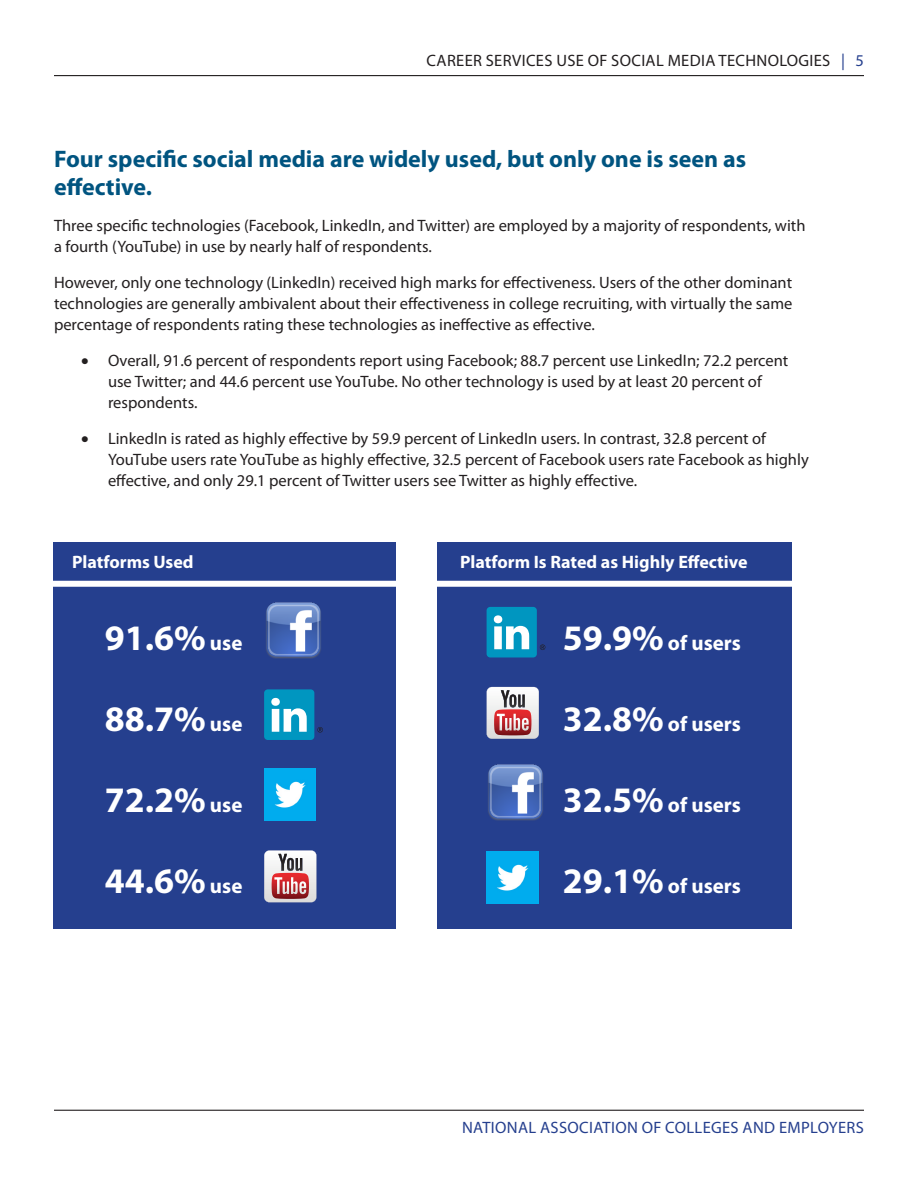
<style>
.page{position:relative;width:918px;height:1188px;background:#fff}
.page>*{position:absolute;margin:0;border:0;box-sizing:border-box;transform-origin:0 0}
.t1{font:700 36px "Myriad Pro";color:#fff}
.Heading_2{font:700 24px/28.8px "Myriad Pro";color:#005480}
.t2{font:700 21px "Myriad Pro";color:#fff}
.t3{font:700 18px "Myriad Pro";color:#fff}
.List_Paragraph{font:16.5px/21px "Myriad Pro";color:#231f20}
.List_Paragraph-2{font:16.5px "Myriad Pro";letter-spacing:.02em;color:#231f20}
.t4{font:16.5px "Myriad Pro";letter-spacing:.02em;color:#253f8e}
.s1{color:#253f8e}
.s2{font-size:21px}
.s3{font-size:36px}
</style>
<div class="page">
<hr style="left:54px;top:75px;width:810px;height:1px;background:#231f20">
<hr style="left:54px;top:1110px;width:810px;height:1px;background:#231f20">
<div style="left:53px;top:542px;width:342px;height:386px;background:#253f8e"></div>
<div style="left:438px;top:542px;width:354px;height:386px;background:#253f8e"></div>
<div style="left:49px;top:581px;width:350px;height:6px;background:#fff"></div>
<div style="left:433px;top:581px;width:363px;height:6px;background:#fff"></div>
<div style="left:264px;top:689px;width:50px;height:51px;background:#0096c0;border-radius:4px"></div>
<svg style="left:271px;top:698px;width:36px;height:34px"></svg>
<svg style="left:317px;top:727px;width:6px;height:6px"></svg>
<div style="left:487px;top:607px;width:50px;height:50px;background:#0096c0;border-radius:4px"></div>
<svg style="left:494px;top:615px;width:35px;height:34px"></svg>
<svg style="left:540px;top:644px;width:5px;height:6px"></svg>
<img style="left:266px;top:603px;width:55px;height:56px">
<img style="left:488px;top:765px;width:55px;height:56px">
<img style="left:264px;top:769px;width:52px;height:52px">
<img style="left:487px;top:851px;width:51px;height:52px">
<svg style="left:264px;top:850px;width:52px;height:52px;background:#cea8ab"></svg>
<svg style="left:487px;top:687px;width:52px;height:52px;background:#cfa9ab"></svg>
<p class="List_Paragraph-2" style="left:427px;top:51px;width:439px">CAREER SERVICES USE OF SOCIAL MEDIA TECHNOLOGIES <span class="s1">| 5</span></p>
<p class="Heading_2" style="left:54px;top:143px;width:694px">Four specific social media are widely used, but only one is seen as effective.</p>
<p class="List_Paragraph" style="left:54px;top:215px;width:753px">Three specific technologies (Facebook, LinkedIn, and Twitter) are employed by a majority of respondents, with a fourth (YouTube) in use by nearly half of respondents.</p>
<p class="List_Paragraph" style="left:54px;top:272px;width:740px;text-align:justify">However, only one technology (LinkedIn) received high marks for effectiveness. Users of the other dominant technologies are generally ambivalent about their effectiveness in college recruiting, with virtually the same percentage of respondents rating these technologies as ineffective as effective.</p>
<p class="List_Paragraph" style="left:108px;top:350px;width:682px;text-indent:-27px">• Overall, 91.6 percent of respondents report using Facebook; 88.7 percent use LinkedIn; 72.2 percent use Twitter; and 44.6 percent use YouTube. No other technology is used by at least 20 percent of respondents.</p>
<p class="List_Paragraph" style="left:108px;top:428px;width:702px;text-indent:-27px">• LinkedIn is rated as highly effective by 59.9 percent of LinkedIn users. In contrast, 32.8 percent of<br>YouTube users rate YouTube as highly effective, 32.5 percent of Facebook users rate Facebook as highly effective, and only 29.1 percent of Twitter users see Twitter as highly effective.</p>
<p class="t3" style="left:72px;top:550px;width:123px">Platforms Used</p>
<p class="t3" style="left:460px;top:550px;width:289px">Platform Is Rated as Highly Effective</p>
<p class="t1" style="left:105px;top:614px;width:139px">91.6% <span class="s2">use</span></p>
<p class="t2" style="left:563px;top:629px;width:180px"><span class="s3">59.9%</span> of users</p>
<p class="t1" style="left:105px;top:695px;width:139px">88.7% <span class="s2">use</span></p>
<p class="t2" style="left:563px;top:710px;width:180px"><span class="s3">32.8%</span> of users</p>
<p class="t1" style="left:105px;top:776px;width:139px">72.2% <span class="s2">use</span></p>
<p class="t2" style="left:563px;top:791px;width:180px"><span class="s3">32.5%</span> of users</p>
<p class="t1" style="left:105px;top:857px;width:139px">44.6% <span class="s2">use</span></p>
<p class="t2" style="left:563px;top:872px;width:180px"><span class="s3">29.1%</span> of users</p>
<p class="t4" style="left:462px;top:1118px;width:403px">NATIONAL ASSOCIATION OF COLLEGES AND EMPLOYERS</p>
</div>
